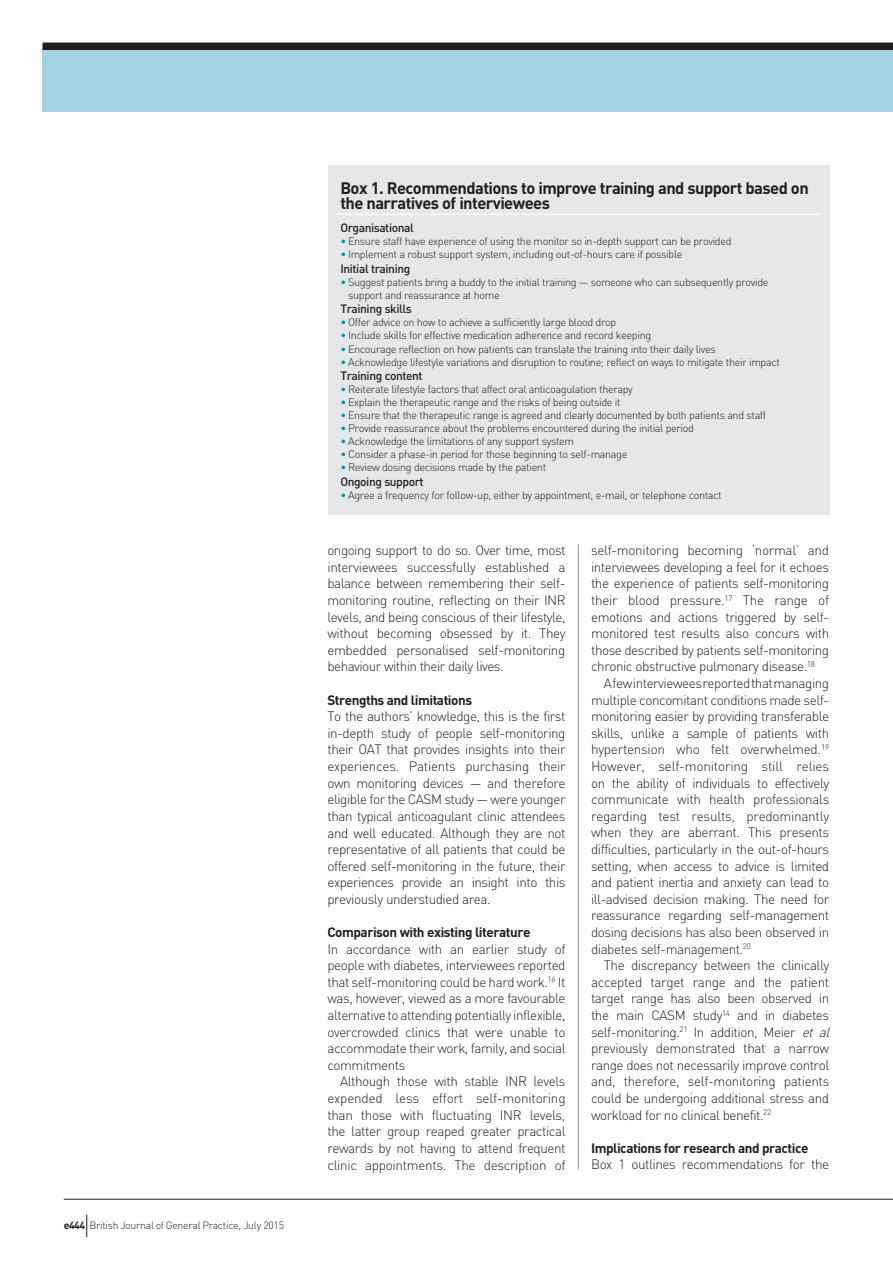
<style>
.page{position:relative;width:893px;height:1263px;background:#fff}
.page>*{position:absolute;margin:0;border:0;box-sizing:border-box;transform-origin:0 0}
.t1{font:700 16.5px/15px "DIN";letter-spacing:-.035em;color:#231f20}
.t2{font:300 13.5px/16.6px "DIN";letter-spacing:-.035em;color:#231f20;text-align:justify}
.t3{font:700 13.5px "DIN";letter-spacing:-.035em;color:#231f20}
.t4{font:500 12px "DIN";letter-spacing:-.035em;color:#231f20}
.t5{font:300 10.8px/13px "DIN";letter-spacing:-.035em;color:#231f20}
.t6{font:300 10.5px "DIN";letter-spacing:-.025em;color:#231f20}
.s1{font-weight:700}
.s2{color:#008fb3}
.s3{font-style:italic}
</style>
<div class="page">
<div style="left:43px;top:48px;width:850px;height:64px;background:#a2d2e3"></div>
<div style="left:43px;top:43px;width:850px;height:7px;background:#231f20"></div>
<svg style="left:86px;top:1214px;width:1px;height:23px"></svg>
<hr style="left:64px;top:1199px;width:829px;height:1px;background:#231f20">
<hr style="left:578px;top:544px;width:1px;height:625px;background:#939598">
<div style="left:328px;top:165px;width:501px;height:349px;background:#e6e7e9"></div>
<hr style="left:336px;top:214px;width:485px;height:1px;background:#fff">
<p class="t6" style="left:64px;top:1219px;width:222px"><span class="s1">e444</span> British Journal of General Practice, July 2015</p>
<p class="t1" style="left:340px;top:180px;width:470px">Box 1. Recommendations to improve training and support based on the narratives of interviewees</p>
<p class="t4" style="left:340px;top:220px;width:75px">Organisational</p>
<p class="t5" style="left:340px;top:235px;width:393px"><span class="s2">•</span> Ensure staff have experience of using the monitor so in-depth support can be provided</p>
<p class="t5" style="left:340px;top:248px;width:344px"><span class="s2">•</span> Implement a robust support system, including out-of-hours care if possible</p>
<p class="t4" style="left:340px;top:261px;width:72px">Initial training</p>
<p class="t5" style="left:348px;top:275px;width:422px;text-indent:-8px"><span class="s2">•</span> Suggest patients bring a buddy to the initial training — someone who can subsequently provide support and reassurance at home</p>
<p class="t4" style="left:340px;top:301px;width:73px">Training skills</p>
<p class="t5" style="left:340px;top:316px;width:277px"><span class="s2">•</span> Offer advice on how to achieve a sufficiently large blood drop</p>
<p class="t5" style="left:340px;top:329px;width:312px"><span class="s2">•</span> Include skills for effective medication adherence and record keeping</p>
<p class="t5" style="left:340px;top:342px;width:377px"><span class="s2">•</span> Encourage reflection on how patients can translate the training into their daily lives</p>
<p class="t5" style="left:340px;top:355px;width:441px"><span class="s2">•</span> Acknowledge lifestyle variations and disruption to routine; reflect on ways to mitigate their impact</p>
<p class="t4" style="left:340px;top:368px;width:84px">Training content</p>
<p class="t5" style="left:340px;top:382px;width:294px"><span class="s2">•</span> Reiterate lifestyle factors that affect oral anticoagulation therapy</p>
<p class="t5" style="left:340px;top:396px;width:282px"><span class="s2">•</span> Explain the therapeutic range and the risks of being outside it</p>
<p class="t5" style="left:340px;top:409px;width:427px"><span class="s2">•</span> Ensure that the therapeutic range is agreed and clearly documented by both patients and staff</p>
<p class="t5" style="left:340px;top:422px;width:355px"><span class="s2">•</span> Provide reassurance about the problems encountered during the initial period</p>
<p class="t5" style="left:340px;top:435px;width:235px"><span class="s2">•</span> Acknowledge the limitations of any support system</p>
<p class="t5" style="left:340px;top:448px;width:288px"><span class="s2">•</span> Consider a phase-in period for those beginning to self-manage</p>
<p class="t5" style="left:340px;top:461px;width:207px"><span class="s2">•</span> Review dosing decisions made by the patient</p>
<p class="t4" style="left:340px;top:474px;width:85px">Ongoing support</p>
<p class="t5" style="left:340px;top:488px;width:383px"><span class="s2">•</span> Agree a frequency for follow-up, either by appointment, e-mail, or telephone contact</p>
<p class="t2" style="left:327px;top:542px;width:240px">ongoing support to do so. Over time, most interviewees successfully established a balance between remembering their self&shy;monitoring routine, reflecting on their INR levels, and being conscious of their lifestyle, without becoming obsessed by it. They embedded personalised self-monitoring behaviour within their daily lives.</p>
<p class="t3" style="left:327px;top:691px;width:146px">Strengths and limitations</p>
<p class="t2" style="left:327px;top:708px;width:240px">To the authors’ knowledge, this is the first in-depth study of people self-monitoring their OAT that provides insights into their experiences. Patients purchasing their own monitoring devices — and therefore eligible for the CASM study — were younger than typical anticoagulant clinic attendees and well educated. Although they are not representative of all patients that could be offered self-monitoring in the future, their experiences provide an insight into this previously understudied area.</p>
<p class="t3" style="left:327px;top:923px;width:204px">Comparison with existing literature</p>
<p class="t2" style="left:327px;top:940px;width:240px">In accordance with an earlier study of people with diabetes, interviewees reported that self-monitoring could be hard work.<sup>16</sup> It was, however, viewed as a more favourable alternative to attending potentially inflexible, overcrowded clinics that were unable to accommodate their work, family, and social commitments</p>
<p class="t2" style="left:327px;top:1073px;width:240px;text-indent:13px">Although those with stable INR levels expended less effort self-monitoring than those with fluctuating INR levels, the latter group reaped greater practical rewards by not having to attend frequent clinic appointments. The description of</p>
<p class="t2" style="left:591px;top:542px;width:240px">self-monitoring becoming ‘normal’ and interviewees developing a feel for it echoes the experience of patients self-monitoring their blood pressure.<sup>17</sup> The range of emotions and actions triggered by self&shy;monitored test results also concurs with those described by patients self-monitoring chronic obstructive pulmonary disease.<sup>18</sup></p>
<p class="t2" style="left:591px;top:675px;width:240px;text-indent:13px">A few interviewees reported that managing multiple concomitant conditions made self&shy;monitoring easier by providing transferable skills, unlike a sample of patients with hypertension who felt overwhelmed.<sup>19<br></sup>However, self-monitoring still relies on the ability of individuals to effectively communicate with health professionals regarding test results, predominantly when they are aberrant. This presents difficulties, particularly in the out-of-hours setting, when access to advice is limited and patient inertia and anxiety can lead to ill-advised decision making. The need for reassurance regarding self-management dosing decisions has also been observed in diabetes self-management.<sup>20</sup></p>
<p class="t2" style="left:591px;top:957px;width:244px;text-align:left;text-indent:13px">The discrepancy between the clinically accepted target range and the patient target range has also been observed in the main CASM study<sup>14</sup> and in diabetes self-monitoring.<sup>21</sup> In addition, Meier <span class="s3">et al </span>previously demonstrated that a narrow range does not necessarily improve control and, therefore, self-monitoring patients could be undergoing additional stress and workload for no clinical benefit.<sup>22</sup></p>
<p class="t3" style="left:591px;top:1139px;width:219px">Implications for research and practice</p>
<p class="t2" style="left:591px;top:1156px;width:240px">Box 1 outlines recommendations for the</p>
</div>
